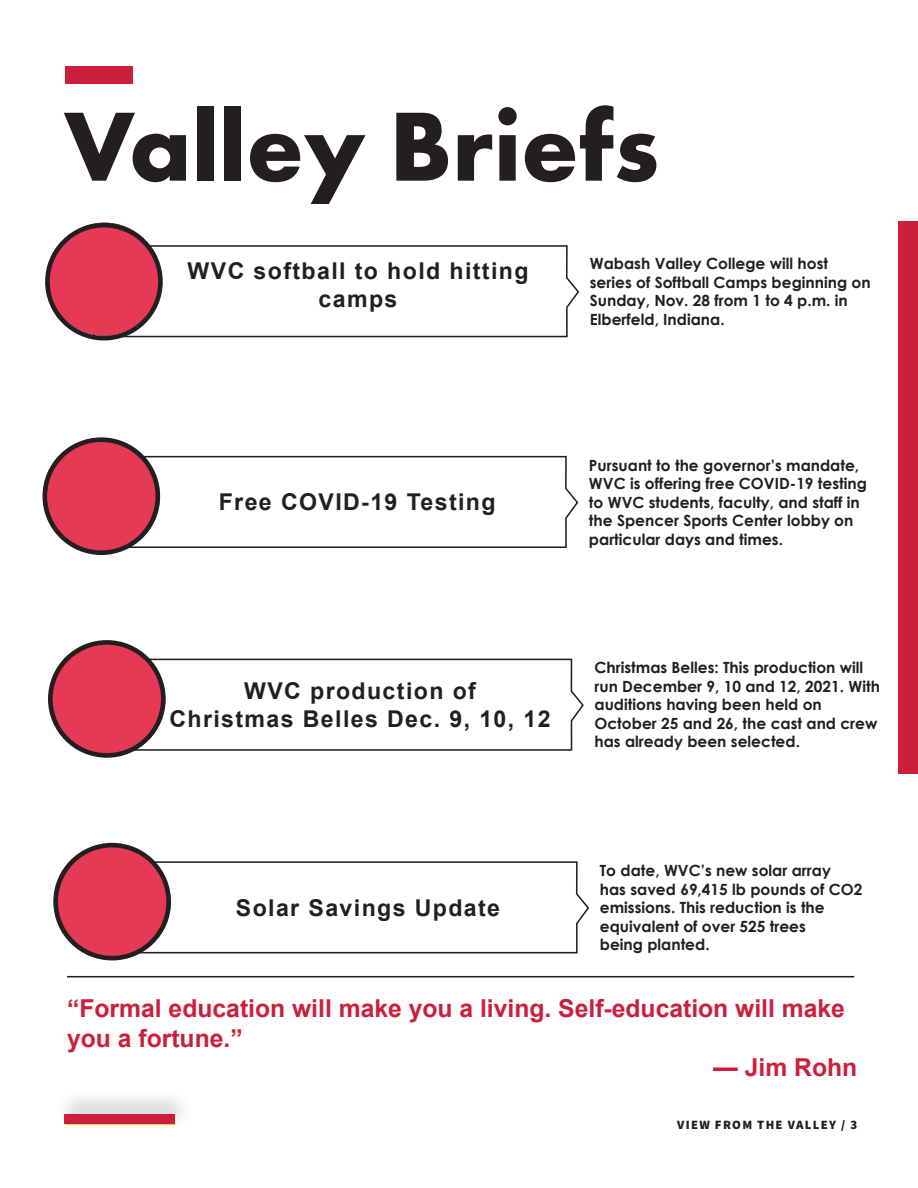
<style>
.page{position:relative;width:918px;height:1188px;background:#fff}
.page>*{position:absolute;margin:0;border:0;box-sizing:border-box;transform-origin:0 0}
.Titles{font:700 101.85px "Futura PT";color:#231f20}
.Smaller_Titles{font:700 24.75px/29.5px "Arial";color:#cb1f3c}
.Subheading{font:700 23.1px/27.8px "Arial";letter-spacing:.06em;color:#231f20;text-align:center}
.Body_Text{font:700 15.45px/18.5px "Century Gothic";color:#231f20}
.t1{font:900 12.75px "Source Sans Pro";letter-spacing:.1em;color:#231f20}
</style>
<div class="page">
<svg style="left:139px;top:861px;width:450px;height:93px"></svg>
<svg style="left:121px;top:244px;width:459px;height:94px"></svg>
<div style="left:898px;top:221px;width:20px;height:553px;background:#cb1f3c"></div>
<div style="left:66px;top:66px;width:67px;height:18px;background:#cb1f3c"></div>
<hr style="left:67px;top:976px;width:787px;height:1px;background:#231f20">
<div style="left:56px;top:846px;width:113px;height:113px;background:#e53956;border-radius:50%"></div>
<div style="left:53px;top:843px;width:118px;height:117px;border:5px solid #231f20;border-radius:50%"></div>
<div style="left:48px;top:223px;width:113px;height:113px;background:#e53956;border-radius:50%"></div>
<div style="left:45px;top:223px;width:118px;height:117px;border:5px solid #231f20;border-radius:50%"></div>
<div style="left:54px;top:1090px;width:140px;height:41px;background:#231f20;opacity:.28"></div>
<div style="left:64px;top:1114px;width:111px;height:10px;background:#cb1f3c"></div>
<svg style="left:126px;top:455px;width:453px;height:94px"></svg>
<div style="left:46px;top:440px;width:113px;height:113px;background:#e53956;border-radius:50%"></div>
<div style="left:42px;top:437px;width:118px;height:118px;border:5px solid #231f20;border-radius:50%"></div>
<svg style="left:131px;top:658px;width:453px;height:94px"></svg>
<div style="left:51px;top:643px;width:113px;height:113px;background:#e53956;border-radius:50%"></div>
<div style="left:48px;top:640px;width:118px;height:118px;border:5px solid #231f20;border-radius:50%"></div>
<p class="Titles" style="left:64px;top:81px;width:597px">Valley Briefs</p>
<p class="Subheading" style="left:188px;top:258px;width:342px">WVC softball to hold hitting camps</p>
<p class="Body_Text" style="left:590px;top:254px;width:240px">Wabash Valley College will host</p>
<p class="Body_Text" style="left:590px;top:272px;width:282px">series of Softball Camps beginning on<br>Sunday, Nov. 28 from 1 to 4 p.m. in<br>Elberfeld, Indiana.</p>
<p class="Subheading" style="left:219px;top:488px;width:278px">Free COVID-19 Testing</p>
<p class="Body_Text" style="left:589px;top:455px;width:280px">Pursuant to the governor’s mandate, WVC is offering free COVID-19 testing to WVC students, faculty, and staff in the Spencer Sports Center lobby on particular days and times.</p>
<p class="Subheading" style="left:244px;top:677px;width:233px">WVC production of</p>
<p class="Subheading" style="left:169px;top:705px;width:383px">Christmas Belles Dec. 9, 10, 12</p>
<p class="Body_Text" style="left:594px;top:658px;width:287px">Christmas Belles: This production will run December 9, 10 and 12, 2021. With auditions having been held on</p>
<p class="Body_Text" style="left:594px;top:713px;width:284px">October 25 and 26, the cast and crew has already been selected.</p>
<p class="Subheading" style="left:236px;top:894px;width:266px">Solar Savings Update</p>
<p class="Body_Text" style="left:600px;top:861px;width:233px">To date, WVC’s new solar array</p>
<p class="Body_Text" style="left:600px;top:879px;width:264px">has saved 69,415 lb pounds of CO2</p>
<p class="Body_Text" style="left:600px;top:898px;width:226px">emissions. This reduction is the</p>
<p class="Body_Text" style="left:600px;top:916px;width:208px">equivalent of over 525 trees</p>
<p class="Body_Text" style="left:600px;top:935px;width:111px">being planted.</p>
<p class="Smaller_Titles" style="left:67px;top:994px;width:779px">“Formal education will make you a living. Self-education will make you a fortune.”</p>
<p class="Smaller_Titles" style="left:713px;top:1053px;width:146px">— Jim Rohn</p>
<p class="t1" style="left:677px;top:1116px;width:181px">VIEW FROM THE VALLEY / 3</p>
</div>
